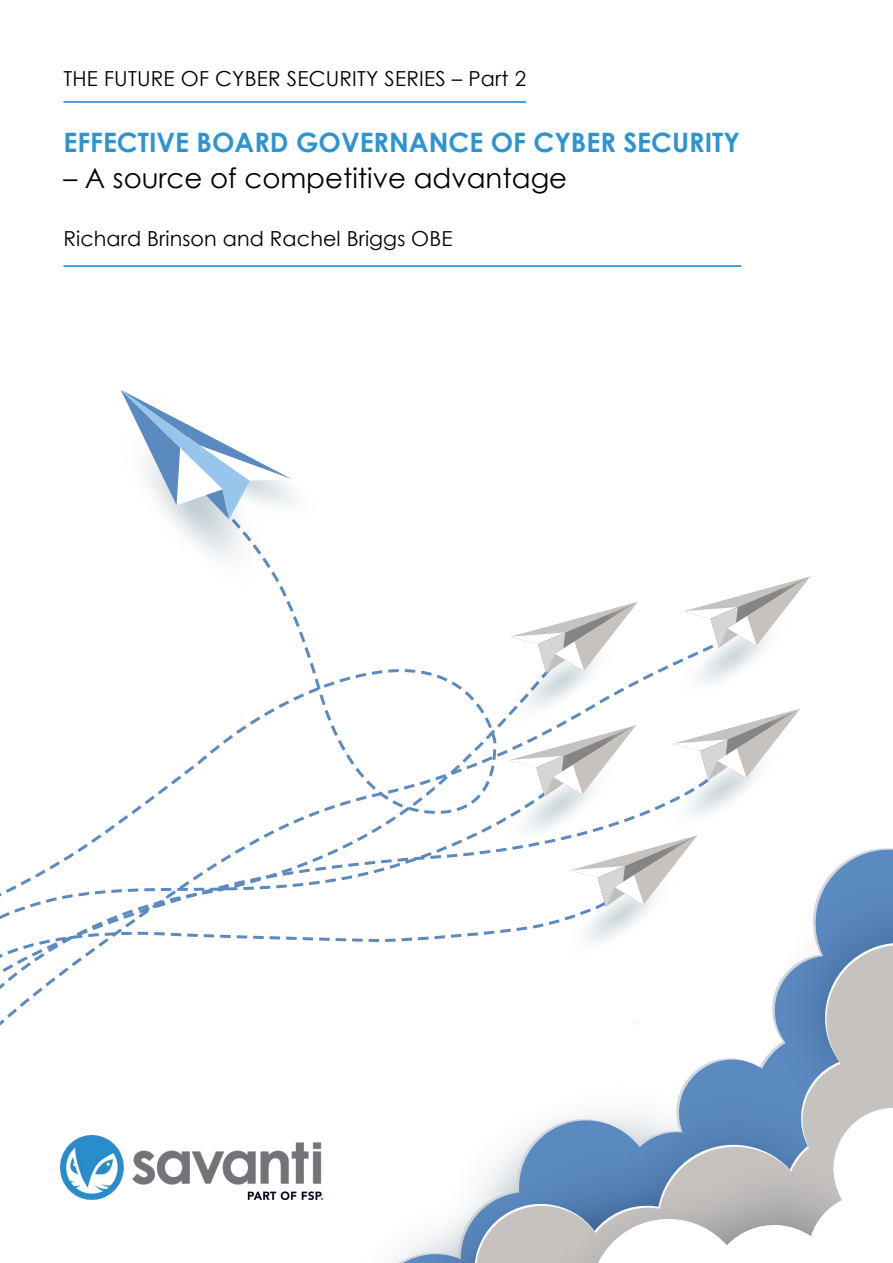
<style>
.page{position:relative;width:893px;height:1263px;background:#fff}
.page>*{position:absolute;margin:0;border:0;box-sizing:border-box;transform-origin:0 0}
.t1{font:27.6px "Century Gothic";color:#000}
.t2{font:700 26.7px "Century Gothic";color:#2d94d0}
.t3{font:20.7px "Century Gothic";letter-spacing:.01em;color:#000}
</style>
<div class="page">
<svg style="left:0;top:777px;width:341px;height:117px"></svg>
<svg style="left:0;top:894px;width:341px;height:132px"></svg>
<svg style="left:341px;top:576px;width:551px;height:687px"></svg>
<svg style="left:121px;top:390px;width:173px;height:197px"></svg>
<img style="left:60px;top:1136px;width:262px;height:63px">
<hr style="left:63px;top:265px;width:678px;height:2px;background:#2d94d0">
<hr style="left:63px;top:101px;width:463px;height:2px;background:#2d94d0">
<p class="t3" style="left:63px;top:66px;width:464px">THE FUTURE OF CYBER SECURITY SERIES – Part 2</p>
<p class="t2" style="left:63px;top:125px;width:678px">EFFECTIVE BOARD GOVERNANCE OF CYBER SECURITY</p>
<h1 class="t1" style="left:63px;top:161px;width:505px">– A source of competitive advantage</h1>
<p class="t3" style="left:63px;top:226px;width:391px">Richard Brinson and Rachel Briggs OBE</p>
</div>
